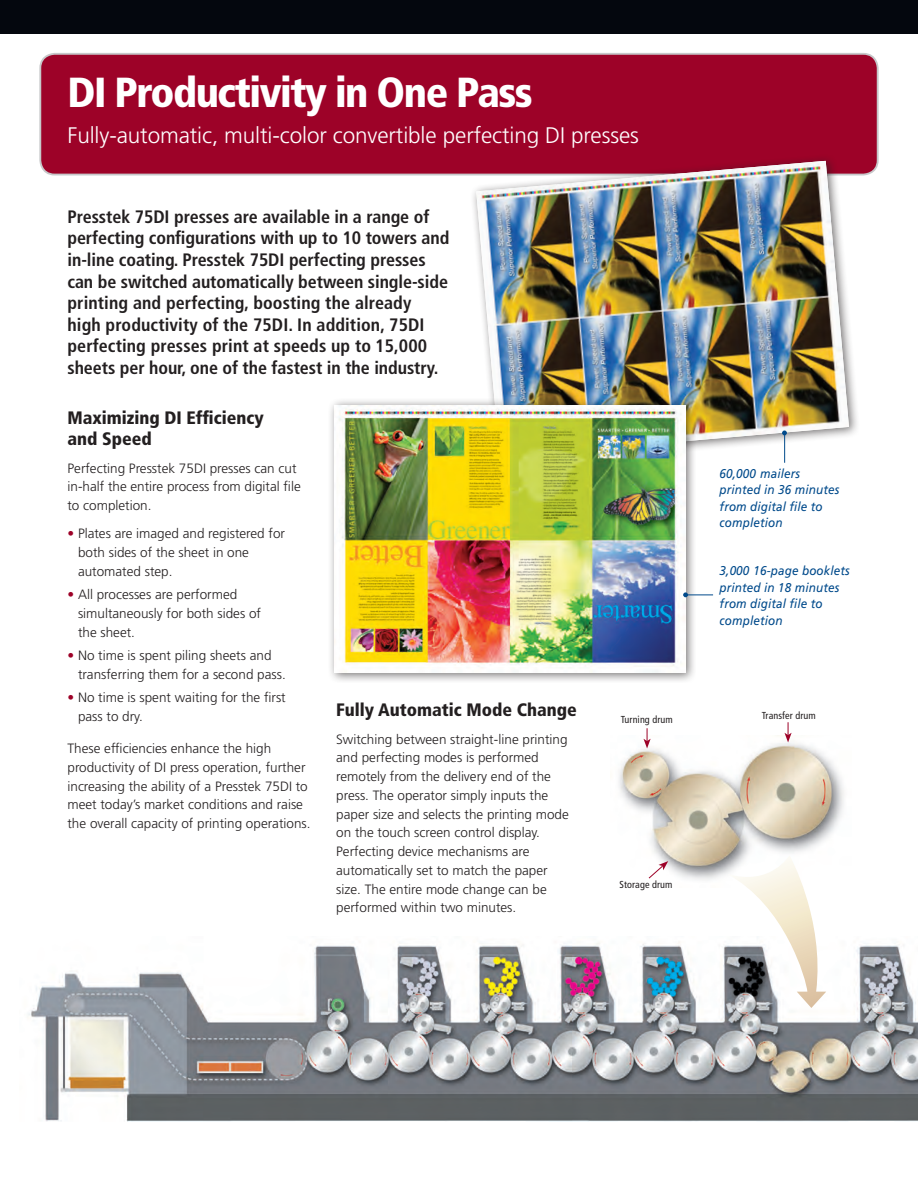
<style>
.page{position:relative;width:918px;height:1188px;background:#fff}
.page>*{position:absolute;margin:0;border:0;box-sizing:border-box;transform-origin:0 0}
.t1{font:900 condensed 42px "Frutiger LT Std";letter-spacing:-.035em;color:#fff}
.t2{font:300 22.5px "Frutiger LT Std";letter-spacing:-.005em;color:#fff}
.t3{font:700 condensed 18px/21.6px "Frutiger LT Std";letter-spacing:-.005em;color:#231f20}
.t4{font:900 condensed 18px/21px "Frutiger LT Std";color:#231f20}
.t5{font:300 13.5px/18.8px "Frutiger LT Std";color:#231f20}
.t6{font:italic 12.75px/16.5px "Frutiger LT Std";letter-spacing:.01em;color:#004a8b;scale:.92 1}
.t7{font:condensed 10.2px "Frutiger LT Std";letter-spacing:.01em;color:#231f20}
.s1{color:#9d0228}
</style>
<div class="page">
<img style="left:28px;top:942px;width:890px;height:180px">
<div style="left:0;top:0;width:918px;height:34px;background:#04070e"></div>
<div style="left:40px;top:54px;width:838px;height:121px;background:#9d0228;border-radius:14px"></div>
<div style="left:39px;top:53px;width:840px;height:122px;border:2px solid #c7c8ca;border-radius:14px"></div>
<div style="left:469px;top:153px;width:390px;height:315px;background:#231f20;opacity:.6"></div>
<img style="left:476px;top:161px;width:373px;height:297px">
<div style="left:327px;top:398px;width:369px;height:285px;background:#231f20;opacity:.6"></div>
<img style="left:334px;top:405px;width:351px;height:267px">
<img style="left:619px;top:742px;width:225px;height:138px">
<svg style="left:727px;top:855px;width:99px;height:153px"></svg>
<svg style="left:784px;top:722px;width:8px;height:20px"></svg>
<svg style="left:648px;top:861px;width:20px;height:19px"></svg>
<svg style="left:643px;top:728px;width:8px;height:20px"></svg>
<svg style="left:782px;top:430px;width:5px;height:33px"></svg>
<svg style="left:683px;top:592px;width:30px;height:5px"></svg>
<p class="t1" style="left:68px;top:68px;width:467px">DI Productivity in One Pass</p>
<p class="t2" style="left:68px;top:123px;width:573px">Fully-automatic, multi-color convertible perfecting DI presses</p>
<p class="t3" style="left:68px;top:206px;width:383px">Presstek 75DI presses are available in a range of perfecting configurations with up to 10 towers and in-line coating. Presstek 75DI perfecting presses can be switched automatically between single-side printing and perfecting, boosting the already<br>high productivity of the 75DI. In addition, 75DI perfecting presses print at speeds up to 15,000 sheets per hour, one of the fastest in the industry.</p>
<p class="t4" style="left:68px;top:407px;width:198px">Maximizing DI Efficiency and Speed</p>
<p class="t5" style="left:68px;top:459px;width:235px">Perfecting Presstek 75DI presses can cut in-half the entire process from digital file to completion.</p>
<p class="t5" style="left:78px;top:524px;width:209px;text-indent:-11px"><span class="s1">•</span> Plates are imaged and registered for both sides of the sheet in one automated step.</p>
<p class="t5" style="left:78px;top:585px;width:185px;text-indent:-11px"><span class="s1">•</span> All processes are performed simultaneously for both sides of the sheet.</p>
<p class="t5" style="left:78px;top:646px;width:209px;text-indent:-11px"><span class="s1">•</span> No time is spent piling sheets and transferring them for a second pass.</p>
<p class="t5" style="left:78px;top:688px;width:209px;text-indent:-11px"><span class="s1">•</span> No time is spent waiting for the first pass to dry.</p>
<p class="t5" style="left:68px;top:739px;width:245px">These efficiencies enhance the high productivity of DI press operation, further increasing the ability of a Presstek 75DI to meet today’s market conditions and raise the overall capacity of printing operations.</p>
<p class="t4" style="left:336px;top:699px;width:242px">Fully Automatic Mode Change</p>
<p class="t5" style="left:336px;top:730px;width:234px">Switching between straight-line printing and perfecting modes is performed remotely from the delivery end of the press. The operator simply inputs the paper size and selects the printing mode on the touch screen control display.<br>Perfecting device mechanisms are automatically set to match the paper size. The entire mode change can be performed within two minutes.</p>
<p class="t7" style="left:621px;top:714px;width:54px">Turning drum</p>
<p class="t7" style="left:620px;top:879px;width:55px">Storage drum</p>
<p class="t6" style="left:720px;top:465px;width:132px">60,000 mailers printed in 36 minutes from digital file to completion</p>
<p class="t6" style="left:720px;top:563px;width:143px">3,000 16-page booklets printed in 18 minutes from digital file to completion</p>
<p class="t7" style="left:762px;top:709px;width:56px">Transfer drum</p>
</div>
